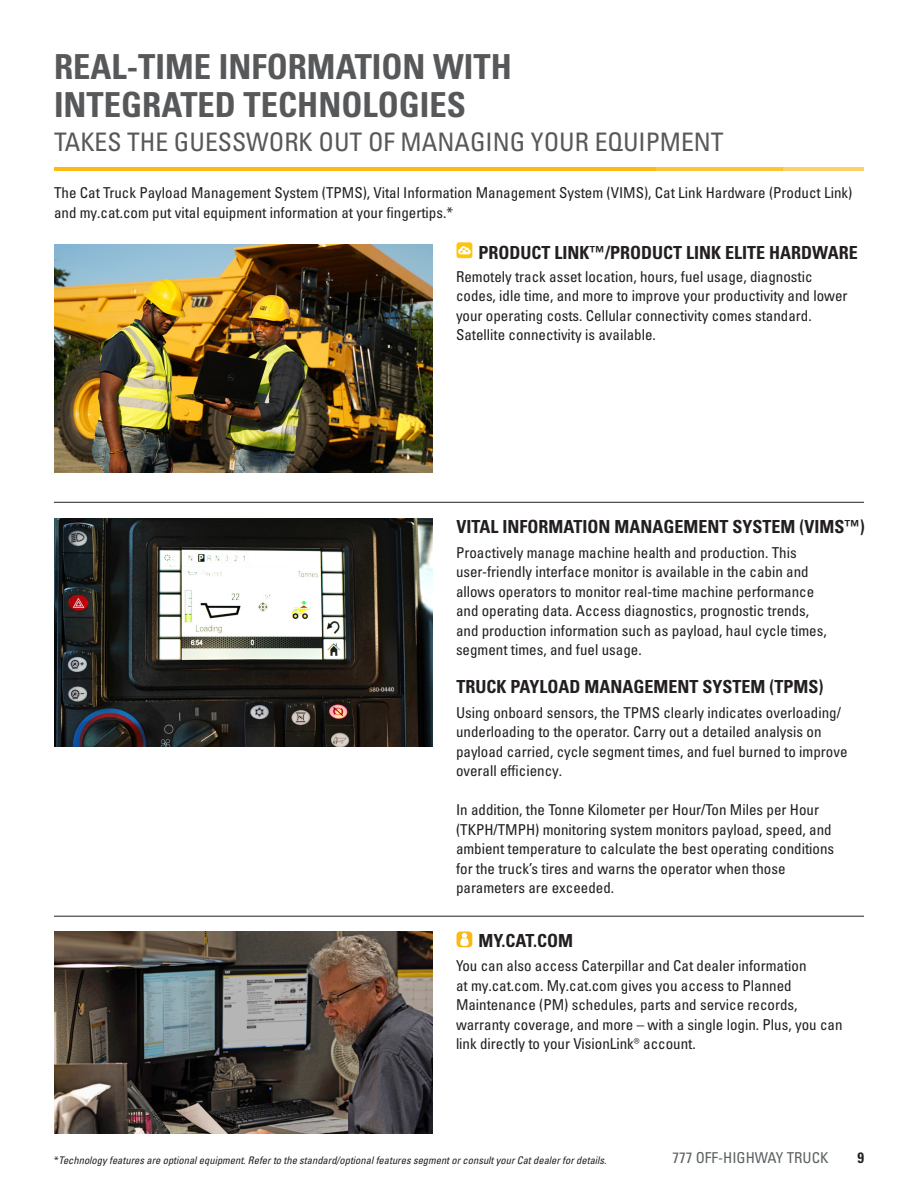
<style>
.page{position:relative;width:918px;height:1188px;background:#fff}
.page>*{position:absolute;margin:0;border:0;box-sizing:border-box;transform-origin:0 0}
.Headline_medium_gray{font:34.5px/37.5px "Univers LTCYR 67 Bold Cond";color:#57585a}
.Headline_small_gray{font:condensed 25.5px "Univers LTCYR 57";color:#57585a}
.Headline_small_black{font:18px "Univers LTCYR 67 Bold Cond";color:#231f20}
.Body_copy{font:condensed 15px/19.5px "Univers LTCYR 57";color:#231f20}
.t1{font:condensed 15px "Univers LTCYR 57";color:#5d6163}
.t2{font:15px "Univers LTCYR 67 Bold Cond";color:#231f20}
.Body_copy-2{font:italic condensed 10.5px "Univers LT Std";color:#231f20}
.s1{font-family:"Univers LTCYR 57";font-style:normal}
</style>
<div class="page">
<img style="left:54px;top:244px;width:379px;height:228px">
<hr style="left:54px;top:167px;width:601px;height:4px;background:#fcba13">
<hr style="left:654px;top:167px;width:128px;height:4px;background:#fcc437">
<hr style="left:782px;top:167px;width:82px;height:4px;background:#fdd266">
<img style="left:54px;top:931px;width:379px;height:203px">
<hr style="left:54px;top:502px;width:810px;height:1px;background:#231f20">
<svg style="left:457px;top:242px;width:15px;height:16px"></svg>
<div style="left:457px;top:931px;width:15px;height:16px;background:#fbb917;border-radius:4px"></div>
<svg style="left:460px;top:933px;width:9px;height:13px"></svg>
<img style="left:54px;top:519px;width:379px;height:228px">
<hr style="left:54px;top:916px;width:810px;height:1px;background:#231f20">
<p class="Headline_medium_gray" style="left:54px;top:48px;width:459px">REAL-TIME INFORMATION WITH<br>INTEGRATED TECHNOLOGIES</p>
<p class="Headline_small_gray" style="left:54px;top:126px;width:671px">TAKES THE GUESSWORK OUT OF MANAGING YOUR EQUIPMENT</p>
<p class="Body_copy" style="left:54px;top:183px;width:800px">The Cat Truck Payload Management System (TPMS), Vital Information Management System (VIMS), Cat Link Hardware (Product Link) and my.cat.com put vital equipment information at your fingertips.*</p>
<p class="Headline_small_black" style="left:478px;top:241px;width:381px">PRODUCT LINK™/PRODUCT LINK ELITE HARDWARE</p>
<p class="Body_copy" style="left:456px;top:266px;width:393px">Remotely track asset location, hours, fuel usage, diagnostic codes, idle time, and more to improve your productivity and lower your operating costs. Cellular connectivity comes standard.<br>Satellite connectivity is available.</p>
<p class="Headline_small_black" style="left:457px;top:516px;width:410px">VITAL INFORMATION MANAGEMENT SYSTEM (VIMS™)</p>
<p class="Body_copy" style="left:456px;top:542px;width:372px">Proactively manage machine health and production. This user-friendly interface monitor is available in the cabin and allows operators to monitor real-time machine performance and operating data. Access diagnostics, prognostic trends, and production information such as payload, haul cycle times, segment times, and fuel usage.</p>
<p class="Headline_small_black" style="left:457px;top:676px;width:369px">TRUCK PAYLOAD MANAGEMENT SYSTEM (TPMS)</p>
<p class="Body_copy" style="left:456px;top:702px;width:393px">Using onboard sensors, the TPMS clearly indicates overloading/ underloading to the operator. Carry out a detailed analysis on payload carried, cycle segment times, and fuel burned to improve overall efficiency.</p>
<p class="Body_copy" style="left:456px;top:800px;width:380px">In addition, the Tonne Kilometer per Hour/Ton Miles per Hour (TKPH/TMPH) monitoring system monitors payload, speed, and ambient temperature to calculate the best operating conditions for the truck’s tires and warns the operator when those parameters are exceeded.</p>
<p class="Headline_small_black" style="left:478px;top:930px;width:96px">MY.CAT.COM</p>
<p class="Body_copy" style="left:456px;top:956px;width:388px">You can also access Caterpillar and Cat dealer information<br>at my.cat.com. My.cat.com gives you access to Planned Maintenance (PM) schedules, parts and service records, warranty coverage, and more – with a single login. Plus, you can link directly to your VisionLink® account.</p>
<p class="Body_copy-2" style="left:54px;top:1153px;width:554px"><span class="s1">*</span>Technology features are optional equipment. Refer to the standard/optional features segment or consult your Cat dealer for details.</p>
<p class="t1" style="left:672px;top:1148px;width:158px">777 OFF-HIGHWAY TRUCK</p>
<p class="t2" style="left:857px;top:1148px;width:8px">9</p>
</div>
